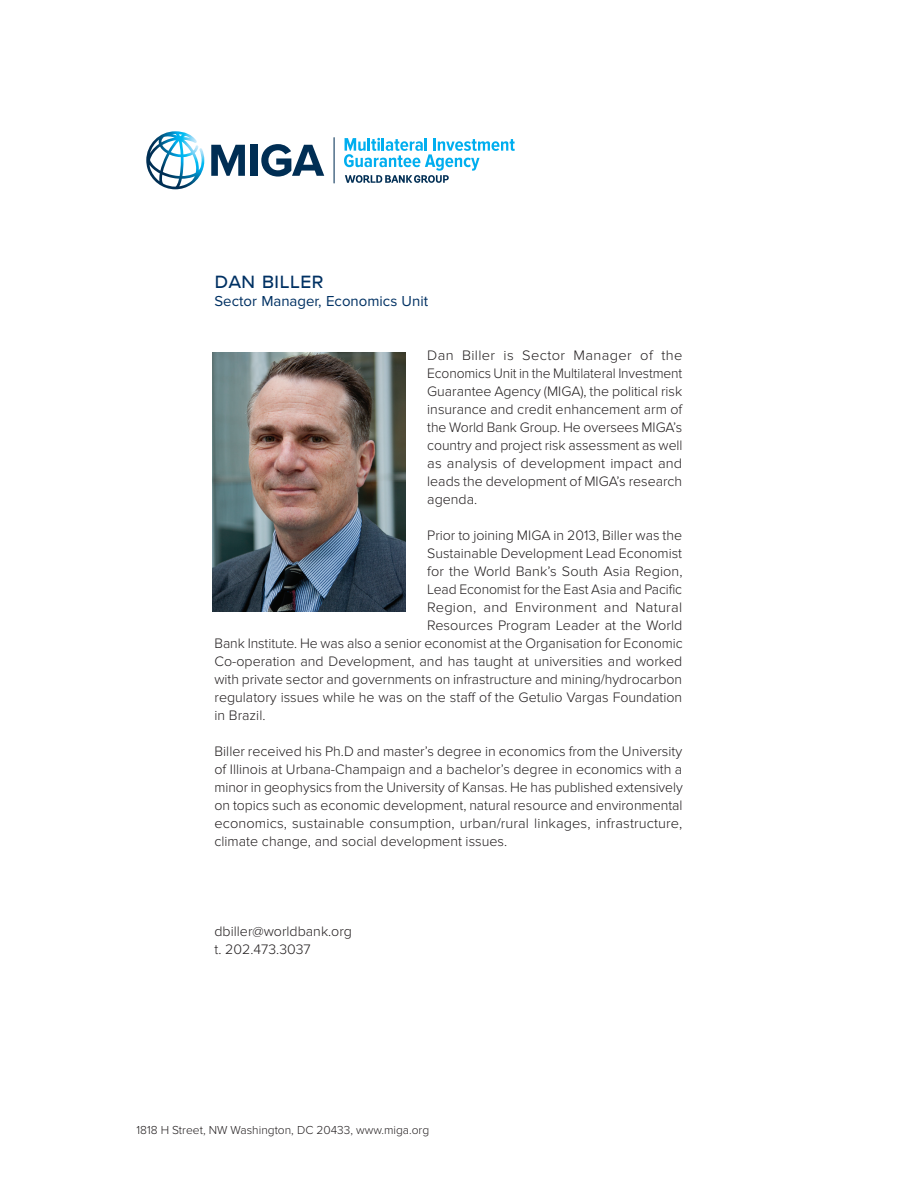
<style>
.page{position:relative;width:918px;height:1188px;background:#fff}
.page>*{position:absolute;margin:0;border:0;box-sizing:border-box;transform-origin:0 0}
.t1{font:22.5px "Proxima Nova S";color:#003163}
.t2{font:15px "Proxima Nova";color:#003163}
.t3{font:300 14.25px/18px "Proxima Nova";color:#231f20;text-align:justify}
.t4{font:300 12px "Proxima Nova";color:#231f20}
</style>
<div class="page">
<hr style="left:334px;top:137px;width:1px;height:46px;background:#002e54">
<svg style="left:344px;top:138px;width:171px;height:45px"></svg>
<svg style="left:211px;top:145px;width:34px;height:31px"></svg>
<div style="left:250px;top:145px;width:8px;height:31px;background:#002e54"></div>
<svg style="left:261px;top:144px;width:63px;height:33px"></svg>
<svg style="left:146px;top:131px;width:58px;height:58px"></svg>
<img style="left:213px;top:353px;width:193px;height:258px">
<h1 class="t1" style="left:214px;top:268px;width:111px">dan biller</h1>
<p class="t2" style="left:214px;top:292px;width:215px">Sector Manager, Economics Unit</p>
<p class="t3" style="left:427px;top:346px;width:257px">Dan Biller is Sector Manager of the Economics Unit in the Multilateral Investment Guarantee Agency (MIGA), the political risk insurance and credit enhancement arm of the World Bank Group. He oversees MIGA’s country and project risk assessment as well as analysis of development impact and leads the development of MIGA’s research agenda.</p>
<p class="t3" style="left:427px;top:526px;width:256px">Prior to joining MIGA in 2013, Biller was the</p>
<p class="t3" style="left:427px;top:544px;width:256px">Sustainable Development Lead Economist</p>
<p class="t3" style="left:427px;top:562px;width:257px">for the World Bank’s South Asia Region,</p>
<p class="t3" style="left:427px;top:580px;width:256px">Lead Economist for the East Asia and Pacific</p>
<p class="t3" style="left:427px;top:598px;width:256px">Region, and Environment and Natural</p>
<p class="t3" style="left:427px;top:616px;width:257px">Resources Program Leader at the World</p>
<p class="t3" style="left:214px;top:634px;width:470px">Bank Institute. He was also a senior economist at the Organisation for Economic</p>
<p class="t3" style="left:214px;top:652px;width:469px">Co-operation and Development, and has taught at universities and worked</p>
<p class="t3" style="left:214px;top:670px;width:469px">with private sector and governments on infrastructure and mining/hydrocarbon</p>
<p class="t3" style="left:214px;top:688px;width:469px">regulatory issues while he was on the staff of the Getulio Vargas Foundation</p>
<p class="t3" style="left:214px;top:706px;width:53px">in Brazil.</p>
<p class="t3" style="left:214px;top:742px;width:470px">Biller received his Ph.D and master’s degree in economics from the University of Illinois at Urbana-Champaign and a bachelor’s degree in economics with a minor in geophysics from the University of Kansas. He has published extensively on topics such as economic development, natural resource and environmental economics, sustainable consumption, urban/rural linkages, infrastructure, climate change, and social development issues.</p>
<p class="t3" style="left:214px;top:922px;width:139px">dbiller@worldbank.org t. 202.473.3037</p>
<p class="t4" style="left:136px;top:1123px;width:294px">1818 H Street, NW Washington, DC 20433, www.miga.org</p>
</div>
